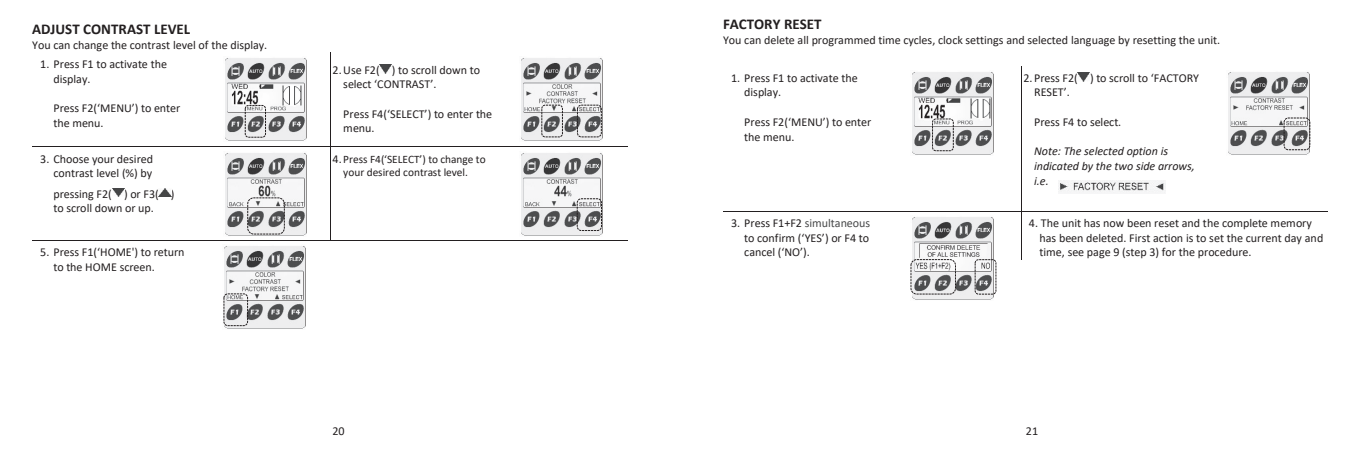
<style>
.page{position:relative;width:1358px;height:470px;background:#fff}
.page>*{position:absolute;margin:0;border:0;box-sizing:border-box;transform-origin:0 0}
.t1{font:700 15px "Calibri";color:#231f20}
.t2{font:12px/14.5px "Calibri";letter-spacing:-.005em;color:#231f20}
.t3{font:italic 12px/14.7px "Calibri";letter-spacing:-.005em;color:#231f20}
.t4{font:11.4px/13.6px "Calibri";color:#231f20}
.s1{font-size:12px}
.s2{color:#474849}
</style>
<div class="page">
<hr style="left:330px;top:57px;width:1px;height:89px;background:#231f20">
<hr style="left:32px;top:146px;width:170px;height:1px;background:#231f20">
<hr style="left:203px;top:146px;width:127px;height:1px;background:#231f20">
<hr style="left:330px;top:146px;width:181px;height:1px;background:#231f20">
<hr style="left:511px;top:146px;width:117px;height:1px;background:#231f20">
<hr style="left:330px;top:151px;width:1px;height:89px;background:#231f20">
<hr style="left:32px;top:240px;width:170px;height:1px;background:#231f20">
<hr style="left:203px;top:240px;width:127px;height:1px;background:#231f20">
<hr style="left:330px;top:240px;width:181px;height:1px;background:#231f20">
<hr style="left:511px;top:240px;width:117px;height:1px;background:#231f20">
<img style="left:225px;top:58px;width:82px;height:83px">
<svg style="left:379px;top:65px;width:12px;height:8px"></svg>
<img style="left:521px;top:58px;width:82px;height:83px">
<svg style="left:112px;top:188px;width:12px;height:9px"></svg>
<svg style="left:159px;top:188px;width:12px;height:9px"></svg>
<img style="left:225px;top:153px;width:82px;height:83px">
<img style="left:521px;top:153px;width:82px;height:83px">
<img style="left:224px;top:246px;width:82px;height:83px">
<div style="left:245px;top:105px;width:21px;height:32px;border:1px dashed #231f20;border-radius:3px"></div>
<div style="left:541px;top:105px;width:22px;height:32px;border:1px dashed #231f20;border-radius:3px"></div>
<div style="left:577px;top:105px;width:24px;height:32px;border:1px dashed #231f20;border-radius:4px"></div>
<div style="left:577px;top:198px;width:25px;height:33px;border:1px dashed #231f20;border-radius:4px"></div>
<div style="left:223px;top:293px;width:25px;height:33px;border:1px dashed #231f20;border-radius:4px"></div>
<div style="left:247px;top:197px;width:38px;height:37px;border:1px dashed #231f20;border-radius:6px"></div>
<img style="left:282px;top:85px;width:20px;height:20px">
<hr style="left:1020px;top:70px;width:1px;height:140px;background:#231f20">
<hr style="left:723px;top:210px;width:163px;height:1px;background:#231f20">
<hr style="left:887px;top:210px;width:133px;height:1px;background:#231f20">
<hr style="left:1021px;top:210px;width:180px;height:1px;background:#231f20">
<hr style="left:1202px;top:210px;width:125px;height:1px;background:#231f20">
<hr style="left:1020px;top:216px;width:1px;height:44px;background:#231f20">
<img style="left:912px;top:72px;width:82px;height:83px">
<svg style="left:1077px;top:73px;width:12px;height:8px"></svg>
<img style="left:1228px;top:72px;width:82px;height:83px">
<img style="left:911px;top:217px;width:84px;height:83px">
<img style="left:1058px;top:181px;width:107px;height:12px">
<div style="left:932px;top:118px;width:21px;height:33px;border:1px dashed #231f20;border-radius:3px"></div>
<div style="left:1283px;top:118px;width:26px;height:32px;border:1px dashed #231f20;border-radius:4px"></div>
<img style="left:970px;top:99px;width:20px;height:19px">
<div style="left:974px;top:259px;width:22px;height:35px;border:1px dashed #231f20;border-radius:3px"></div>
<div style="left:910px;top:259px;width:45px;height:35px;border:1px dashed #231f20;border-radius:6px"></div>
<p class="t1" style="left:32px;top:18px;width:160px">ADJUST CONTRAST LEVEL</p>
<p class="t2" style="left:32px;top:38px;width:237px">You can change the contrast level of the display.</p>
<p class="t2" style="left:54px;top:56px;width:115px;text-indent:-13px">1. Press F1 to activate the display.</p>
<p class="t2" style="left:53px;top:100px;width:128px">Press F2(‘MENU’) to enter the menu.</p>
<p class="t2" style="left:40px;top:151px;width:114px;text-align:right">3. Choose your desired contrast level (%) by</p>
<p class="t2" style="left:53px;top:186px;width:123px">pressing F2( ) or F3( ) to scroll down or up.</p>
<p class="t2" style="left:53px;top:244px;width:133px;text-indent:-13px">5. Press F1(‘HOME') to return to the HOME screen.</p>
<p class="t2" style="left:343px;top:62px;width:138px;text-indent:-11px">2.Use F2( ) to scroll down to select ‘CONTRAST’.</p>
<p class="t2" style="left:343px;top:106px;width:150px">Press F4(‘SELECT’) to enter the menu.</p>
<p class="t4" style="left:343px;top:151px;width:144px;text-indent:-11px"><span class="s1">4.</span>Press F4(‘SELECT’) to change to your desired contrast level.</p>
<p class="t2" style="left:332px;top:423px;width:14px">20</p>
<p class="t1" style="left:723px;top:14px;width:100px">FACTORY RESET</p>
<p class="t2" style="left:723px;top:33px;width:498px">You can delete all programmed time cycles, clock settings and selected language by resetting the unit.</p>
<p class="t2" style="left:744px;top:70px;width:115px;text-indent:-13px">1. Press F1 to activate the display.</p>
<p class="t2" style="left:744px;top:114px;width:129px">Press F2(‘MENU’) to enter the menu.</p>
<p class="t2" style="left:1034px;top:70px;width:166px;text-indent:-11px">2.Press F2( ) to scroll to ‘FACTORY<br>RESET’.</p>
<p class="t2" style="left:1034px;top:114px;width:89px">Press F4 to select.</p>
<p class="t3" style="left:1034px;top:143px;width:162px">Note: The selected option is indicated by the two side arrows, i.e.</p>
<p class="t2" style="left:744px;top:215px;width:127px;text-align:justify;text-indent:-13px">3. Press F1+F2 <span class="s2">simultaneous </span>to confirm (‘YES’) or F4 to cancel (‘NO’).</p>
<p class="t2" style="left:1039px;top:215px;width:285px;text-indent:-11px">4. The unit has now been reset and the complete memory has been deleted. First action is to set the current day and time, see page 9 (step 3) for the procedure.</p>
<p class="t2" style="left:1025px;top:423px;width:14px">21</p>
</div>
